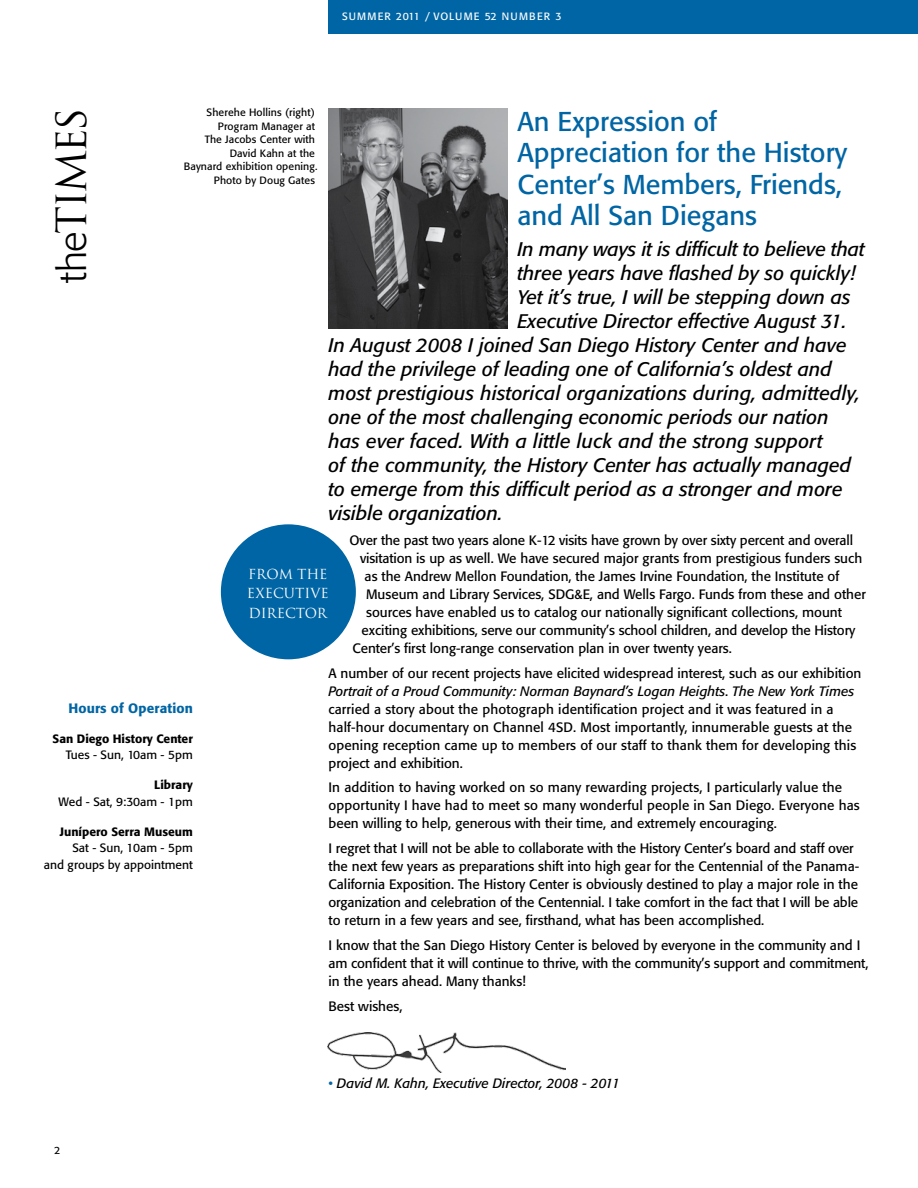
<style>
.page{position:relative;width:918px;height:1188px;background:#fff}
.page>*{position:absolute;margin:0;border:0;box-sizing:border-box;transform-origin:0 0}
.t1{font:40.5px "Trajan";letter-spacing:-.07em;color:#000}
.t2{font:27px/31.5px "Formata";color:#0065a4}
.t3{font:italic 19.5px "Formata";color:#000}
.t4{font:13.5px/18px "Formata";color:#000}
.t5{font:italic 13.5px "Formata";color:#000}
.t6{font:13.5px/19.5px "Trajan";color:#fff;text-align:justify}
.t7{font:500 13.5px "Formata";letter-spacing:.01em;color:#0065a4}
.t8{font:12px/16.5px "Formata";color:#000;text-align:right}
.t9{font:500 12px "Formata";color:#000}
.t10{font:10.5px/13.5px "Formata";letter-spacing:.01em;color:#000;text-align:right}
.t11{font:10.5px "Formata";letter-spacing:.1em;color:#fff}
.s1{font-style:italic}
.s2{font-family:"Formata";font-weight:300;font-size:39px}
.s3{color:#0065a4}
</style>
<div class="page">
<img style="left:328px;top:108px;width:180px;height:220px">
<img style="left:328px;top:1032px;width:237px;height:40px">
<div style="left:221px;top:524px;width:135px;height:135px;background:#0065a4;border-radius:50%"></div>
<div style="left:328px;top:0;width:590px;height:34px;background:#0065a4"></div>
<p class="t11" style="left:342px;top:10px;width:221px">SUMMER 2011 / VOLUME 52 NUMBER 3</p>
<p class="t10" style="left:184px;top:106px;width:135px">Sherehe Hollins (right)<br>Program Manager at<br>The Jacobs Center with<br>David Kahn at the<br>Baynard exhibition opening.<br>Photo by Doug Gates</p>
<h2 class="t2" style="left:518px;top:106px;width:331px">An Expression of<br>Appreciation for the History<br>Center’s Members, Friends, and All San Diegans</h2>
<h3 class="t3" style="left:518px;top:238px;width:349px">In many ways it is difficult to believe that</h3>
<h3 class="t3" style="left:518px;top:262px;width:339px">three years have flashed by so quickly!</h3>
<h3 class="t3" style="left:518px;top:286px;width:335px">Yet it’s true, I will be stepping down as</h3>
<h3 class="t3" style="left:518px;top:310px;width:331px">Executive Director effective August 31.</h3>
<h3 class="t3" style="left:329px;top:334px;width:520px">In August 2008 I joined San Diego History Center and have</h3>
<h3 class="t3" style="left:329px;top:358px;width:505px">had the privilege of leading one of California’s oldest and</h3>
<h3 class="t3" style="left:329px;top:382px;width:533px">most prestigious historical organizations during, admittedly,</h3>
<h3 class="t3" style="left:329px;top:406px;width:502px">one of the most challenging economic periods our nation</h3>
<h3 class="t3" style="left:329px;top:430px;width:496px">has ever faced. With a little luck and the strong support</h3>
<h3 class="t3" style="left:329px;top:454px;width:524px">of the community, the History Center has actually managed</h3>
<h3 class="t3" style="left:329px;top:478px;width:516px">to emerge from this difficult period as a stronger and more</h3>
<h3 class="t3" style="left:329px;top:502px;width:176px">visible organization.</h3>
<p class="t4" style="left:350px;top:531px;width:505px">Over the past two years alone K-12 visits have grown by over sixty percent and overall</p>
<p class="t4" style="left:360px;top:549px;width:504px">visitation is up as well. We have secured major grants from prestigious funders such</p>
<p class="t4" style="left:365px;top:567px;width:476px">as the Andrew Mellon Foundation, the James Irvine Foundation, the Institute of</p>
<p class="t4" style="left:366px;top:585px;width:501px">Museum and Library Services, SDG&amp;E, and Wells Fargo. Funds from these and other</p>
<p class="t4" style="left:366px;top:603px;width:477px">sources have enabled us to catalog our nationally significant collections, mount</p>
<p class="t4" style="left:362px;top:621px;width:495px">exciting exhibitions, serve our community’s school children, and develop the History</p>
<p class="t4" style="left:353px;top:639px;width:381px">Center’s first long-range conservation plan in over twenty years.</p>
<p class="t4" style="left:328px;top:664px;width:534px">A number of our recent projects have elicited widespread interest, such as our exhibition <span class="s1">Portrait of a Proud Community: Norman Baynard’s Logan Heights</span>. <span class="s1">The New York Times </span>carried a story about the photograph identification project and it was featured in a half-hour documentary on Channel 4SD. Most importantly, innumerable guests at the opening reception came up to members of our staff to thank them for developing this project and exhibition.</p>
<p class="t4" style="left:328px;top:779px;width:533px">In addition to having worked on so many rewarding projects, I particularly value the opportunity I have had to meet so many wonderful people in San Diego. Everyone has been willing to help, generous with their time, and extremely encouraging.</p>
<p class="t4" style="left:328px;top:839px;width:532px">I regret that I will not be able to collaborate with the History Center’s board and staff over the next few years as preparations shift into high gear for the Centennial of the Panama-California Exposition. The History Center is obviously destined to play a major role in the organization and celebration of the Centennial. I take comfort in the fact that I will be able to return in a few years and see, firsthand, what has been accomplished.</p>
<p class="t4" style="left:328px;top:936px;width:541px">I know that the San Diego History Center is beloved by everyone in the community and I am confident that it will continue to thrive, with the community’s support and commitment, in the years ahead. Many thanks!</p>
<p class="t4" style="left:328px;top:997px;width:75px">Best wishes,</p>
<h1 class="t1" style="left:47px;top:283px;width:176px;rotate:-90deg"><span class="s2">the</span>TIMES</h1>
<p class="t6" style="left:247px;top:564px;width:83px">FROM THE EXECUTIVE DIRECTOR</p>
<p class="t7" style="left:69px;top:700px;width:126px">Hours of Operation</p>
<p class="t9" style="left:53px;top:731px;width:142px">San Diego History Center</p>
<p class="t8" style="left:66px;top:747px;width:128px">Tues - Sun, 10am - 5pm</p>
<p class="t9" style="left:154px;top:778px;width:40px">Library</p>
<p class="t8" style="left:59px;top:793px;width:136px">Wed - Sat, 9:30am - 1pm</p>
<p class="t9" style="left:60px;top:824px;width:134px">Junípero Serra Museum</p>
<p class="t8" style="left:44px;top:840px;width:150px">Sat - Sun, 10am - 5pm<br>and groups by appointment</p>
<p class="t10" style="left:54px;top:1144px;width:8px">2</p>
<p class="t5" style="left:328px;top:1075px;width:293px"><span class="s3">•</span> David M. Kahn, Executive Director, 2008 - 2011</p>
</div>
